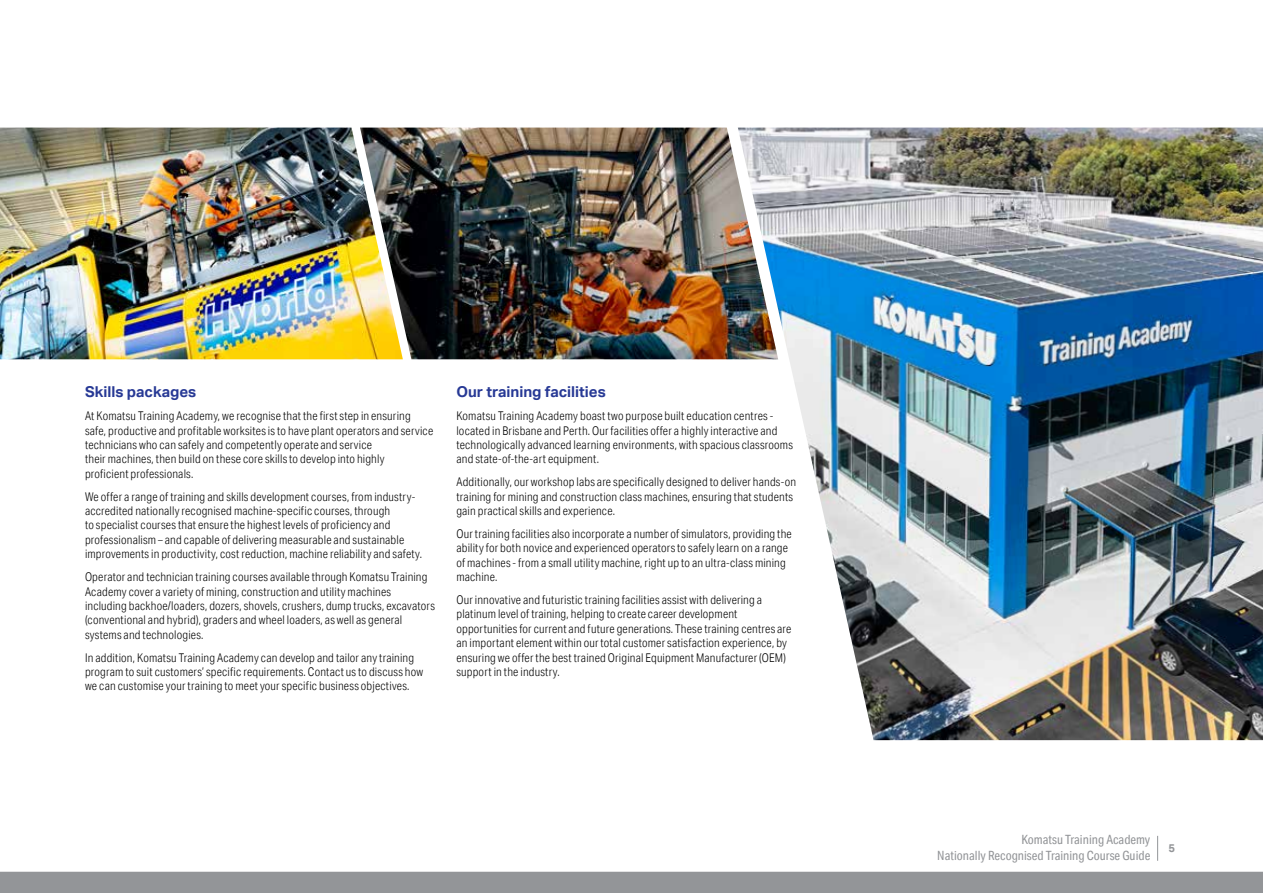
<style>
.page{position:relative;width:1263px;height:893px;background:#fff}
.page>*{position:absolute;margin:0;border:0;box-sizing:border-box;transform-origin:0 0}
.t1{font:700 15px "Aktiv Grotesk";color:#273995}
.t2{font:12.75px/15.3px "Aktiv Grotesk Cd";color:#939598;text-align:right}
.t3{font:300 12px/14.4px "Aktiv Grotesk Cd";letter-spacing:.015em;color:#000}
.t4{font:700 11.25px "Aktiv Grotesk";color:#939598}
</style>
<div class="page">
<div style="left:0;top:872px;width:1263px;height:21px;background:#939598"></div>
<svg style="left:1157px;top:836px;width:1px;height:25px"></svg>
<img style="left:0;top:128px;width:360px;height:231px">
<img style="left:360px;top:128px;width:378px;height:231px">
<img style="left:738px;top:128px;width:525px;height:612px">
<p class="t1" style="left:85px;top:383px;width:113px">Skills packages</p>
<p class="t3" style="left:85px;top:409px;width:350px">At Komatsu Training Academy, we recognise that the first step in ensuring safe, productive and profitable worksites is to have plant operators and service technicians who can safely and competently operate and service<br>their machines, then build on these core skills to develop into highly<br>proficient professionals.</p>
<p class="t3" style="left:85px;top:489px;width:338px">We offer a range of training and skills development courses, from industry&shy;accredited nationally recognised machine-specific courses, through<br>to specialist courses that ensure the highest levels of proficiency and professionalism – and capable of delivering measurable and sustainable improvements in productivity, cost reduction, machine reliability and safety.</p>
<p class="t3" style="left:85px;top:570px;width:351px">Operator and technician training courses available through Komatsu Training Academy cover a variety of mining, construction and utility machines including backhoe/loaders, dozers, shovels, crushers, dump trucks, excavators (conventional and hybrid), graders and wheel loaders, as well as general systems and technologies.</p>
<p class="t3" style="left:85px;top:650px;width:340px">In addition, Komatsu Training Academy can develop and tailor any training program to suit customers’ specific requirements. Contact us to discuss how we can customise your training to meet your specific business objectives.</p>
<p class="t1" style="left:456px;top:383px;width:151px">Our training facilities</p>
<p class="t3" style="left:456px;top:409px;width:338px">Komatsu Training Academy boast two purpose built education centres - located in Brisbane and Perth. Our facilities offer a highly interactive and technologically advanced learning environments, with spacious classrooms and state-of-the-art equipment.</p>
<p class="t3" style="left:456px;top:475px;width:341px">Additionally, our workshop labs are specifically designed to deliver hands-on training for mining and construction class machines, ensuring that students gain practical skills and experience.</p>
<p class="t3" style="left:456px;top:526px;width:337px">Our training facilities also incorporate a number of simulators, providing the ability for both novice and experienced operators to safely learn on a range of machines - from a small utility machine, right up to an ultra-class mining machine.</p>
<p class="t3" style="left:456px;top:593px;width:337px">Our innovative and futuristic training facilities assist with delivering a platinum level of training, helping to create career development opportunities for current and future generations. These training centres are an important element within our total customer satisfaction experience, by ensuring we offer the best trained Original Equipment Manufacturer (OEM) support in the industry.</p>
<p class="t2" style="left:937px;top:832px;width:215px">Komatsu Training Academy<br>Nationally Recognised Training Course Guide</p>
<p class="t4" style="left:1168px;top:841px;width:8px">5</p>
</div>
